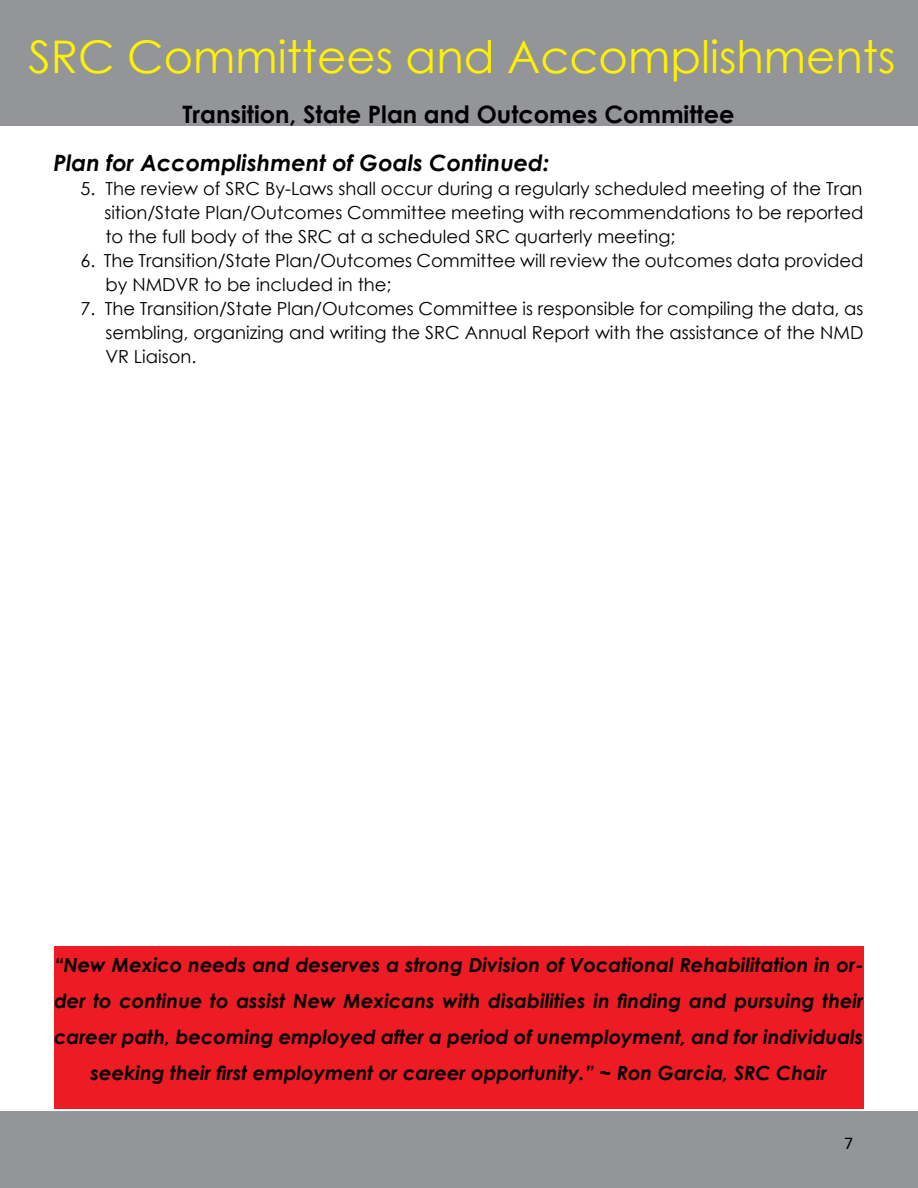
<style>
.page{position:relative;width:918px;height:1188px;background:#fff}
.page>*{position:absolute;margin:0;border:0;box-sizing:border-box;transform-origin:0 0}
.t1{font:45px "Century Gothic";color:#fff200}
.t2{font:700 24px "Century Gothic";color:#000}
.t3{font:italic 700 22.5px "Century Gothic";color:#000}
.t4{font:italic 700 19.5px/36px "Century Gothic";color:#000;text-align:center}
.t5{font:18px/24px "Century Gothic";color:#000;text-align:justify}
.t6{font:18px "Calibri";color:#000}
</style>
<div class="page">
<div style="left:0;top:0;width:918px;height:125px;background:#939598"></div>
<div style="left:0;top:1111px;width:918px;height:77px;background:#939598"></div>
<div style="left:54px;top:946px;width:810px;height:162px;background:#ed1c24"></div>
<h1 class="t1" style="left:28px;top:25px;width:869px">SRC Committees and Accomplishments</h1>
<h2 class="t2" style="left:183px;top:96px;width:554px">Transition, State Plan and Outcomes Committee</h2>
<p class="t3" style="left:54px;top:146px;width:497px">Plan for Accomplishment of Goals Continued:</p>
<p class="t5" style="left:104px;top:176px;width:761px;text-indent:-24px">5. The review of SRC By-Laws shall occur during a regularly scheduled meeting of the Tran sition/State Plan/Outcomes Committee meeting with recommendations to be reported to the full body of the SRC at a scheduled SRC quarterly meeting;</p>
<p class="t5" style="left:105px;top:248px;width:760px;text-indent:-25px">6. The Transition/State Plan/Outcomes Committee will review the outcomes data provided by NMDVR to be included in the;</p>
<p class="t5" style="left:105px;top:296px;width:760px;text-indent:-25px">7. The Transition/State Plan/Outcomes Committee is responsible for compiling the data, as sembling, organizing and writing the SRC Annual Report with the assistance of the NMD VR Liaison.</p>
<p class="t4" style="left:54px;top:946px;width:811px">“New Mexico needs and deserves a strong Division of Vocational Rehabilitation in or&shy;der to continue to assist New Mexicans with disabilities in finding and pursuing their career path, becoming employed after a period of unemployment, and for individuals seeking their first employment or career opportunity.” ~ Ron Garcia, SRC Chair</p>
<p class="t6" style="left:844px;top:1131px;width:11px">7</p>
</div>
